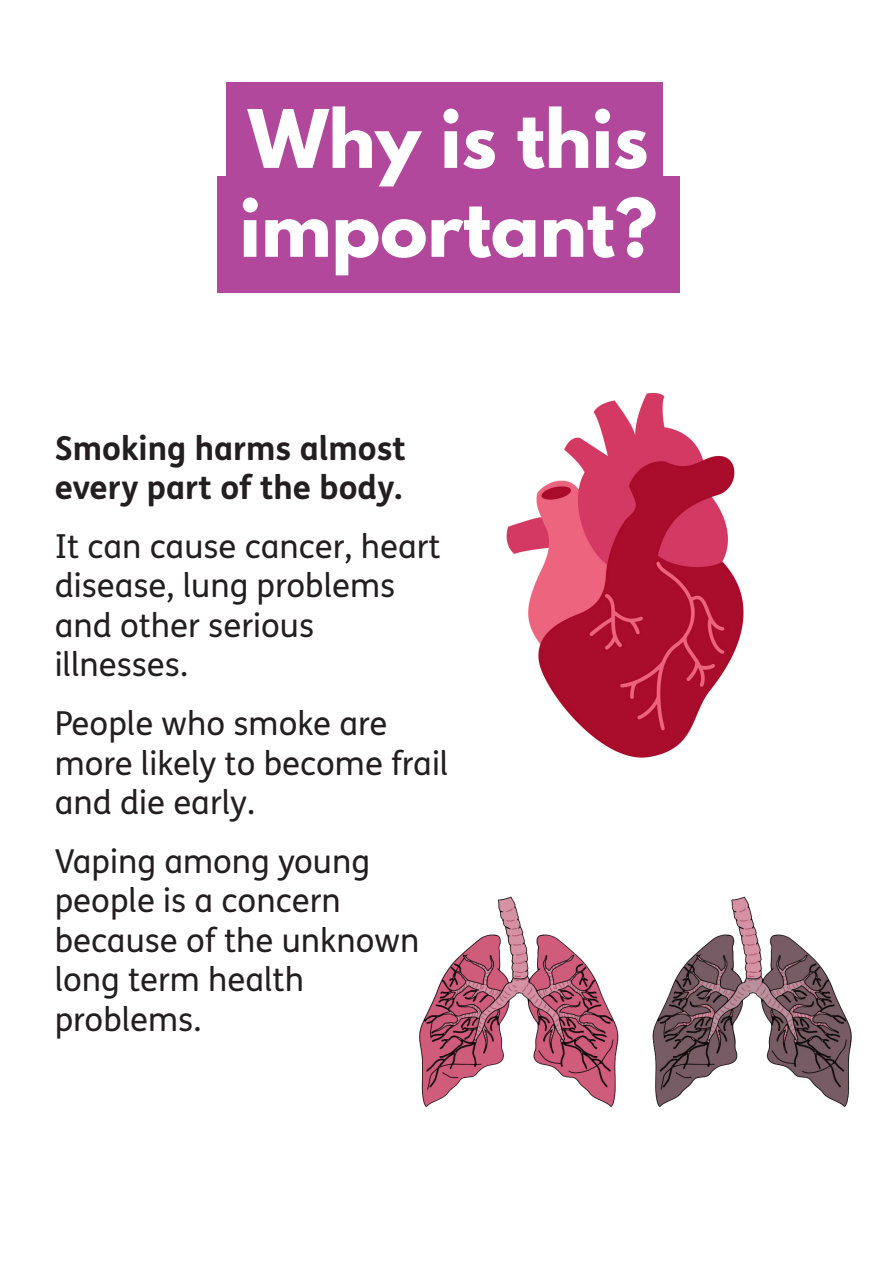
<style>
.page{position:relative;width:893px;height:1263px;background:#fff}
.page>*{position:absolute;margin:0;border:0;box-sizing:border-box;transform-origin:0 0}
.t1{font:700 71.4px/88.9px "League Spartan";color:#fff}
.t2{font:33px/39.6px "FS Me";color:#231f20}
.t3{font:700 33px/39.6px "FS Me";color:#231f20}
</style>
<div class="page">
<img style="left:419px;top:392px;width:433px;height:715px">
<div style="left:217px;top:176px;width:462px;height:116px;background:#b1489b"></div>
<div style="left:226px;top:82px;width:437px;height:125px;background:#b1489b"></div>
<p class="t1" style="left:239px;top:94px;width:419px">Why is this important?</p>
<p class="t3" style="left:55px;top:426px;width:353px">Smoking harms almost every part of the body.</p>
<p class="t2" style="left:55px;top:527px;width:388px">It can cause cancer, heart disease, lung problems and other serious illnesses.</p>
<p class="t2" style="left:55px;top:704px;width:395px">People who smoke are more likely to become frail and die early.</p>
<p class="t2" style="left:55px;top:842px;width:366px">Vaping among young people is a concern because of the unknown long term health problems.</p>
</div>
